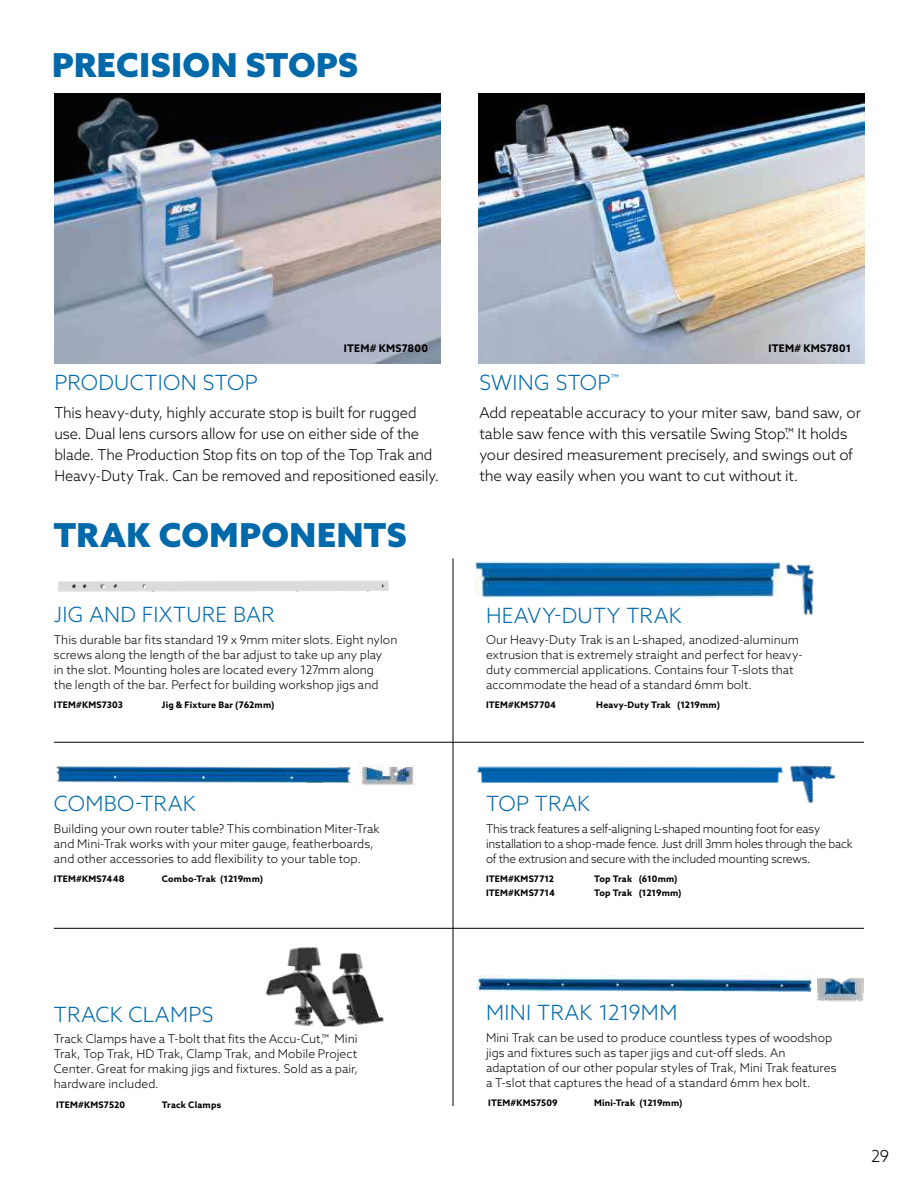
<style>
.page{position:relative;width:918px;height:1188px;background:#fff}
.page>*{position:absolute;margin:0;border:0;box-sizing:border-box;transform-origin:0 0}
.t1{font:900 33px "Azo Sans";letter-spacing:.015em;color:#0069aa}
.t2{font:300 21px "Azo Sans";letter-spacing:.015em;color:#0069aa}
.t3{font:300 16.5px "Azo Sans";color:#000}
.t4{font:300 15px/21px "Azo Sans";letter-spacing:-.01em;color:#000}
.t5{font:300 12px/15px "Azo Sans";color:#000}
.t6{font:300 12px/15px "Azo Sans";letter-spacing:-.02em;color:#000}
.t7{font:700 10.5px "Azo Sans";letter-spacing:.015em;color:#000}
.t8{font:700 9px "Azo Sans";letter-spacing:.02em;color:#000}
.t9{font:700 9px "Azo Sans";color:#000}
.s1{font-size:13.5px}
</style>
<div class="page">
<img style="left:54px;top:93px;width:386px;height:270px">
<img style="left:479px;top:93px;width:385px;height:270px">
<img style="left:477px;top:766px;width:306px;height:18px">
<img style="left:790px;top:765px;width:46px;height:38px">
<img style="left:786px;top:564px;width:28px;height:51px">
<img style="left:476px;top:562px;width:305px;height:36px">
<img style="left:56px;top:766px;width:295px;height:17px">
<img style="left:360px;top:765px;width:56px;height:20px">
<img style="left:817px;top:977px;width:47px;height:25px">
<img style="left:478px;top:976px;width:334px;height:16px">
<img style="left:265px;top:947px;width:119px;height:79px">
<img style="left:58px;top:580px;width:331px;height:12px">
<hr style="left:453px;top:558px;width:1px;height:548px;background:#000">
<hr style="left:54px;top:742px;width:810px;height:1px;background:#000">
<hr style="left:54px;top:928px;width:810px;height:1px;background:#000">
<h1 class="t1" style="left:52px;top:43px;width:307px">PRECISION STOPS</h1>
<p class="t7" style="left:344px;top:342px;width:85px">ITEM# KMS7800</p>
<p class="t7" style="left:769px;top:342px;width:84px">ITEM# KMS7801</p>
<h2 class="t2" style="left:54px;top:369px;width:205px">PRODUCTION STOP</h2>
<p class="t4" style="left:54px;top:402px;width:387px">This heavy-duty, highly accurate stop is built for rugged use. Dual lens cursors allow for use on either side of the blade. The Production Stop fits on top of the Top Trak and Heavy-Duty Trak. Can be removed and repositioned easily.</p>
<h1 class="t1" style="left:54px;top:513px;width:354px">TRAK COMPONENTS</h1>
<h2 class="t2" style="left:54px;top:601px;width:222px">JIG AND FIXTURE BAR</h2>
<p class="t5" style="left:54px;top:632px;width:345px">This durable bar fits standard 19 x 9mm miter slots. Eight nylon screws along the length of the bar adjust to take up any play<br>in the slot. Mounting holes are located every 127mm along<br>the length of the bar. Perfect for building workshop jigs and</p>
<p class="t8" style="left:54px;top:699px;width:71px">ITEM#KMS7303</p>
<p class="t8" style="left:162px;top:699px;width:114px">Jig &amp; Fixture Bar (762mm)</p>
<h2 class="t2" style="left:54px;top:790px;width:143px">COMBO-TRAK</h2>
<p class="t5" style="left:54px;top:821px;width:327px">Building your own router table? This combination Miter-Trak and Mini-Trak works with your miter gauge, featherboards, and other accessories to add flexibility to your table top.</p>
<p class="t8" style="left:54px;top:873px;width:72px">ITEM#KMS7448</p>
<p class="t8" style="left:162px;top:873px;width:103px">Combo-Trak (1219mm)</p>
<h2 class="t2" style="left:479px;top:369px;width:141px">SWING STOP<sup>™</sup></h2>
<p class="t4" style="left:479px;top:402px;width:383px">Add repeatable accuracy to your miter saw, band saw, or table saw fence with this versatile Swing Stop.™ It holds your desired measurement precisely, and swings out of the way easily when you want to cut without it.</p>
<h2 class="t2" style="left:486px;top:601px;width:197px">HEAVY-DUTY TRAK</h2>
<p class="t5" style="left:486px;top:632px;width:318px">Our Heavy-Duty Trak is an L-shaped, anodized-aluminum extrusion that is extremely straight and perfect for heavy&shy;duty commercial applications. Contains four T-slots that accommodate the head of a standard 6mm bolt.</p>
<p class="t8" style="left:486px;top:699px;width:72px">ITEM#KMS7704</p>
<p class="t8" style="left:596px;top:699px;width:125px">Heavy-Duty Trak (1219mm)</p>
<h2 class="t2" style="left:486px;top:790px;width:106px">TOP TRAK</h2>
<p class="t6" style="left:486px;top:821px;width:368px">This track features a self-aligning L-shaped mounting foot for easy installation to a shop-made fence. Just drill 3mm holes through the back of the extrusion and secure with the included mounting screws<span class="s1">.</span></p>
<p class="t8" style="left:486px;top:873px;width:70px">ITEM#KMS7712</p>
<p class="t8" style="left:594px;top:873px;width:85px">Top Trak (610mm)</p>
<p class="t8" style="left:486px;top:887px;width:70px">ITEM#KMS7714</p>
<p class="t9" style="left:594px;top:887px;width:89px">Top Trak (1219mm)</p>
<h2 class="t2" style="left:54px;top:1000px;width:161px">TRACK CLAMPS</h2>
<p class="t5" style="left:54px;top:1031px;width:306px;text-align:justify">Track Clamps have a T-bolt that fits the Accu-Cut,™ Mini Trak, Top Trak, HD Trak, Clamp Trak, and Mobile Project Center. Great for making jigs and fixtures. Sold as a pair, hardware included.</p>
<p class="t8" style="left:56px;top:1098px;width:71px">ITEM#KMS7520</p>
<p class="t8" style="left:162px;top:1098px;width:61px">Track Clamps</p>
<h2 class="t2" style="left:486px;top:999px;width:193px">MINI TRAK 1219MM</h2>
<p class="t5" style="left:486px;top:1030px;width:352px">Mini Trak can be used to produce countless types of woodshop jigs and fixtures such as taper jigs and cut-off sleds. An adaptation of our other popular styles of Trak, Mini Trak features a T-slot that captures the head of a standard 6mm hex bolt.</p>
<p class="t8" style="left:488px;top:1097px;width:71px">ITEM#KMS7509</p>
<p class="t8" style="left:594px;top:1097px;width:90px">Mini-Trak (1219mm)</p>
<h3 class="t3" style="left:871px;top:1145px;width:20px">29</h3>
</div>
